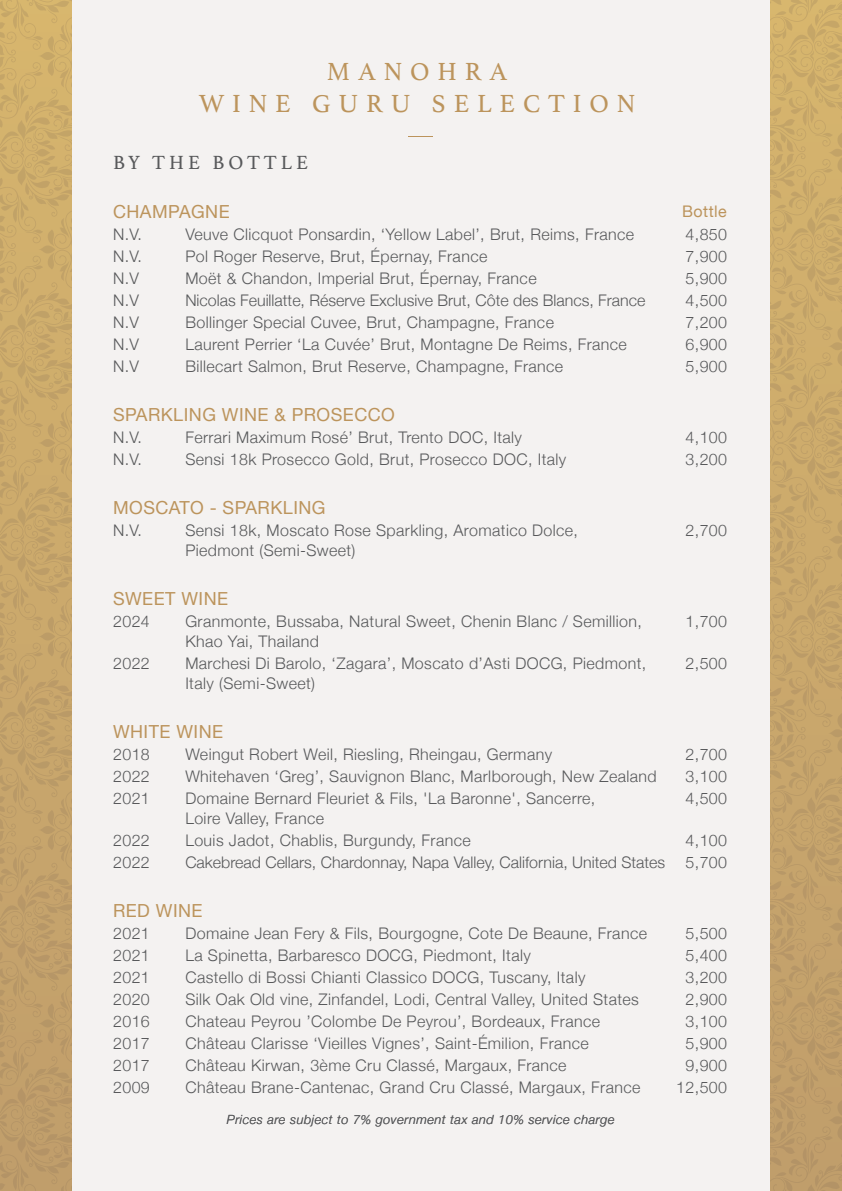
<style>
.page{position:relative;width:842px;height:1191px;background:#fff}
.page>*{position:absolute;margin:0;border:0;box-sizing:border-box;transform-origin:0 0}
.t1{font:26px/32px "Athelas";letter-spacing:.3em;color:#bc945c;text-align:center}
.t2{font:20px "Athelas";letter-spacing:.2em;color:#58595b}
.t3{font:18px "Helvetica Neue";letter-spacing:.025em;color:#bc945c}
.t4{font:300 16px "Helvetica Neue";letter-spacing:.025em;color:#58595b}
.t5{font:300 16px "Helvetica Neue";color:#58595b}
.t6{font:16px "Helvetica Neue";letter-spacing:.025em;color:#bc945c}
.t7{font:italic 300 12.6px "Helvetica Neue";letter-spacing:.04em;color:#595a5c}
</style>
<div class="page">
<div style="left:0;top:0;width:842px;height:1191px;background:linear-gradient(to bottom,#d2b16c,#bc9a6a)"></div>
<div style="left:72px;top:0;width:698px;height:1191px;background:#f4f2f1"></div>
<svg style="left:409px;top:136px;width:24px;height:1px"></svg>
<h1 class="t1" style="left:199px;top:54px;width:438px">MANOHRA<br>WINE GURU SELECTION</h1>
<p class="t2" style="left:113px;top:147px;width:197px">BY THE BOTTLE</p>
<p class="t3" style="left:113px;top:199px;width:118px">CHAMPAGNE</p>
<p class="t4" style="left:113px;top:222px;width:30px">N.V.</p>
<p class="t4" style="left:185px;top:222px;width:450px">Veuve Clicquot Ponsardin, ‘Yellow Label’, Brut, Reims, France</p>
<p class="t4" style="left:685px;top:222px;width:43px">4,850</p>
<p class="t4" style="left:113px;top:244px;width:30px">N.V.</p>
<p class="t4" style="left:185px;top:244px;width:303px">Pol Roger Reserve, Brut, Épernay, France</p>
<p class="t4" style="left:685px;top:244px;width:43px">7,900</p>
<p class="t4" style="left:113px;top:266px;width:28px">N.V</p>
<p class="t4" style="left:185px;top:266px;width:353px">Moët &amp; Chandon, Imperial Brut, Épernay, France</p>
<p class="t4" style="left:685px;top:266px;width:43px">5,900</p>
<p class="t4" style="left:113px;top:288px;width:28px">N.V</p>
<p class="t5" style="left:185px;top:288px;width:461px">Nicolas Feuillatte, Réserve Exclusive Brut, Côte des Blancs, France</p>
<p class="t4" style="left:685px;top:288px;width:43px">4,500</p>
<p class="t4" style="left:113px;top:310px;width:28px">N.V</p>
<p class="t4" style="left:185px;top:310px;width:370px">Bollinger Special Cuvee, Brut, Champagne, France</p>
<p class="t4" style="left:685px;top:310px;width:43px">7,200</p>
<p class="t4" style="left:113px;top:332px;width:28px">N.V</p>
<p class="t4" style="left:185px;top:332px;width:443px">Laurent Perrier ‘La Cuvée’ Brut, Montagne De Reims, France</p>
<p class="t4" style="left:685px;top:332px;width:43px">6,900</p>
<p class="t4" style="left:113px;top:354px;width:28px">N.V</p>
<p class="t4" style="left:185px;top:354px;width:379px">Billecart Salmon, Brut Reserve, Champagne, France</p>
<p class="t4" style="left:685px;top:354px;width:43px">5,900</p>
<p class="t3" style="left:113px;top:402px;width:283px">SPARKLING WINE &amp; PROSECCO</p>
<p class="t4" style="left:113px;top:424px;width:30px">N.V.</p>
<p class="t4" style="left:185px;top:424px;width:338px">Ferrari Maximum Rosé’ Brut, Trento DOC, Italy</p>
<p class="t4" style="left:685px;top:424px;width:43px">4,100</p>
<p class="t4" style="left:113px;top:446px;width:30px">N.V.</p>
<p class="t4" style="left:185px;top:446px;width:382px">Sensi 18k Prosecco Gold, Brut, Prosecco DOC, Italy</p>
<p class="t4" style="left:685px;top:446px;width:43px">3,200</p>
<p class="t3" style="left:113px;top:494px;width:214px">MOSCATO - SPARKLING</p>
<p class="t4" style="left:113px;top:517px;width:30px">N.V.</p>
<p class="t4" style="left:185px;top:517px;width:394px">Sensi 18k, Moscato Rose Sparkling, Aromatico Dolce,</p>
<p class="t4" style="left:685px;top:517px;width:43px">2,700</p>
<p class="t4" style="left:185px;top:537px;width:172px">Piedmont (Semi-Sweet)</p>
<p class="t3" style="left:113px;top:585px;width:117px">SWEET WINE</p>
<p class="t4" style="left:113px;top:608px;width:38px">2024</p>
<p class="t4" style="left:185px;top:608px;width:458px">Granmonte, Bussaba, Natural Sweet, Chenin Blanc / Semillion,</p>
<p class="t4" style="left:685px;top:608px;width:43px">1,700</p>
<p class="t4" style="left:185px;top:628px;width:135px">Khao Yai, Thailand</p>
<p class="t4" style="left:113px;top:650px;width:38px">2022</p>
<p class="t4" style="left:185px;top:650px;width:462px">Marchesi Di Barolo, ‘Zagara’, Moscato d’Asti DOCG, Piedmont,</p>
<p class="t4" style="left:685px;top:650px;width:43px">2,500</p>
<p class="t4" style="left:185px;top:670px;width:131px">Italy (Semi-Sweet)</p>
<p class="t3" style="left:113px;top:718px;width:112px">WHITE WINE</p>
<p class="t4" style="left:113px;top:741px;width:38px">2018</p>
<p class="t4" style="left:185px;top:741px;width:368px">Weingut Robert Weil, Riesling, Rheingau, Germany</p>
<p class="t4" style="left:685px;top:741px;width:43px">2,700</p>
<p class="t4" style="left:113px;top:763px;width:38px">2022</p>
<p class="t4" style="left:185px;top:763px;width:473px">Whitehaven ‘Greg’, Sauvignon Blanc, Marlborough, New Zealand</p>
<p class="t4" style="left:685px;top:763px;width:43px">3,100</p>
<p class="t4" style="left:113px;top:785px;width:38px">2021</p>
<p class="t4" style="left:185px;top:785px;width:412px">Domaine Bernard Fleuriet &amp; Fils, 'La Baronne', Sancerre,</p>
<p class="t4" style="left:685px;top:785px;width:43px">4,500</p>
<p class="t4" style="left:185px;top:805px;width:140px">Loire Valley, France</p>
<p class="t4" style="left:113px;top:827px;width:38px">2022</p>
<p class="t4" style="left:185px;top:827px;width:287px">Louis Jadot, Chablis, Burgundy, France</p>
<p class="t4" style="left:685px;top:827px;width:43px">4,100</p>
<p class="t4" style="left:113px;top:849px;width:38px">2022</p>
<p class="t5" style="left:185px;top:849px;width:481px">Cakebread Cellars, Chardonnay, Napa Valley, California, United States</p>
<p class="t4" style="left:685px;top:849px;width:43px">5,700</p>
<p class="t3" style="left:113px;top:897px;width:91px">RED WINE</p>
<p class="t4" style="left:113px;top:920px;width:38px">2021</p>
<p class="t4" style="left:185px;top:920px;width:463px">Domaine Jean Fery &amp; Fils, Bourgogne, Cote De Beaune, France</p>
<p class="t4" style="left:685px;top:920px;width:43px">5,500</p>
<p class="t4" style="left:113px;top:942px;width:38px">2021</p>
<p class="t4" style="left:185px;top:942px;width:347px">La Spinetta, Barbaresco DOCG, Piedmont, Italy</p>
<p class="t4" style="left:685px;top:942px;width:43px">5,400</p>
<p class="t4" style="left:113px;top:964px;width:38px">2021</p>
<p class="t4" style="left:185px;top:964px;width:402px">Castello di Bossi Chianti Classico DOCG, Tuscany, Italy</p>
<p class="t4" style="left:685px;top:964px;width:43px">3,200</p>
<p class="t4" style="left:113px;top:986px;width:38px">2020</p>
<p class="t4" style="left:185px;top:986px;width:455px">Silk Oak Old vine, Zinfandel, Lodi, Central Valley, United States</p>
<p class="t4" style="left:685px;top:986px;width:43px">2,900</p>
<p class="t4" style="left:113px;top:1008px;width:38px">2016</p>
<p class="t4" style="left:185px;top:1008px;width:416px">Chateau Peyrou ’Colombe De Peyrou’, Bordeaux, France</p>
<p class="t4" style="left:685px;top:1008px;width:43px">3,100</p>
<p class="t4" style="left:113px;top:1030px;width:38px">2017</p>
<p class="t4" style="left:185px;top:1030px;width:405px">Château Clarisse ‘Vieilles Vignes’, Saint-Émilion, France</p>
<p class="t4" style="left:685px;top:1030px;width:43px">5,900</p>
<p class="t4" style="left:113px;top:1052px;width:38px">2017</p>
<p class="t4" style="left:185px;top:1052px;width:383px">Château Kirwan, 3ème Cru Classé, Margaux, France</p>
<p class="t4" style="left:685px;top:1052px;width:43px">9,900</p>
<p class="t4" style="left:113px;top:1074px;width:38px">2009</p>
<p class="t4" style="left:185px;top:1074px;width:456px">Château Brane-Cantenac, Grand Cru Classé, Margaux, France</p>
<p class="t4" style="left:676px;top:1074px;width:52px">12,500</p>
<p class="t6" style="left:682px;top:199px;width:46px">Bottle</p>
<p class="t7" style="left:227px;top:1109px;width:389px">Prices are subject to 7% government tax and 10% service charge</p>
</div>
